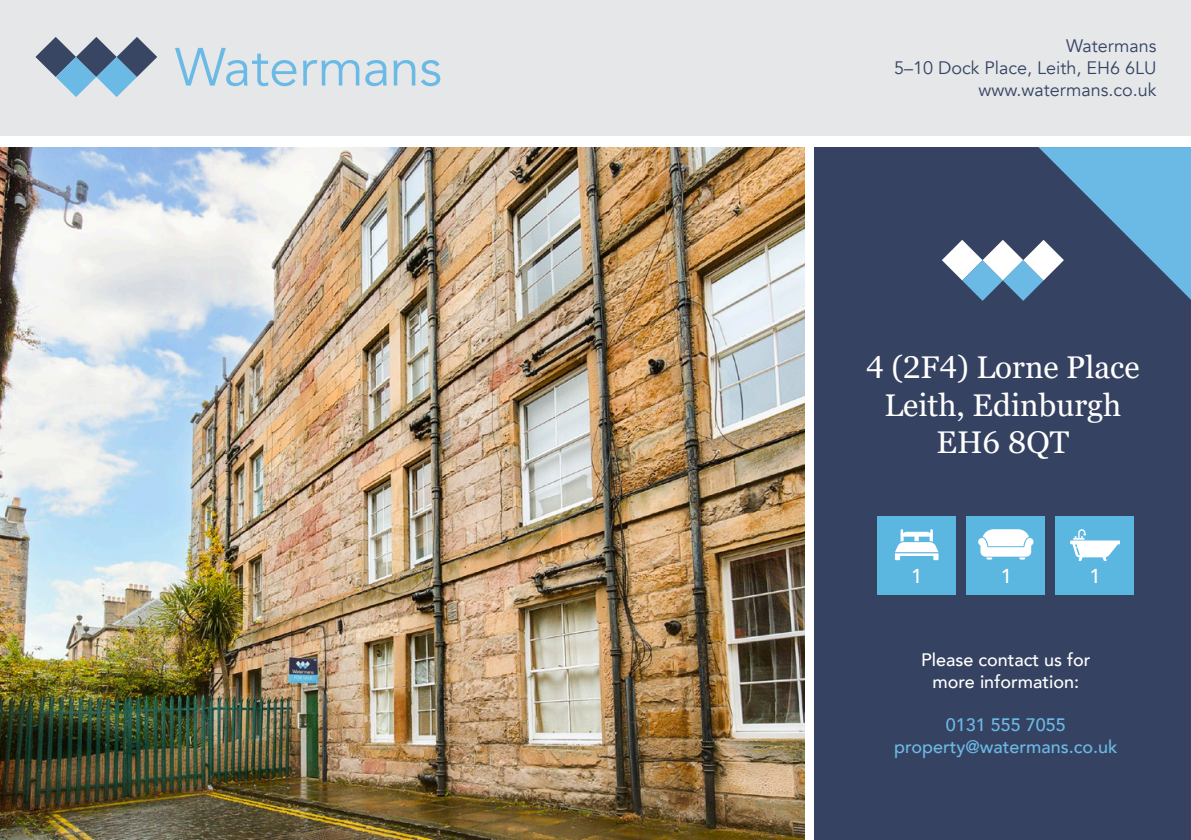
<style>
.page{position:relative;width:1191px;height:840px;background:#fff}
.page>*{position:absolute;margin:0;border:0;box-sizing:border-box;transform-origin:0 0}
.t1{font:31.4px "Georgia";color:#fff}
.Front_page_-_Icon_Text{font:500 20px "Avenir";color:#fff}
.t2{font:18px "Avenir";color:#344463}
.t3{font:500 18px "Avenir";color:#6bbae6}
.t4{font:500 18px/21.6px "Avenir";color:#fff;text-align:center}
</style>
<div class="page">
<div style="left:0;top:0;width:1191px;height:136px;background:#e6e7e9"></div>
<div style="left:814px;top:147px;width:377px;height:692px;background:#364261"></div>
<div style="left:877px;top:515px;width:79px;height:79px;background:#5bb6e0"></div>
<div style="left:966px;top:515px;width:79px;height:79px;background:#5bb6e0"></div>
<div style="left:1055px;top:515px;width:79px;height:79px;background:#5bb6e0"></div>
<svg style="left:978px;top:529px;width:55px;height:30px"></svg>
<svg style="left:1070px;top:529px;width:49px;height:31px"></svg>
<svg style="left:895px;top:529px;width:43px;height:31px"></svg>
<svg style="left:35px;top:37px;width:122px;height:60px"></svg>
<svg style="left:175px;top:48px;width:121px;height:38px"></svg>
<svg style="left:303px;top:60px;width:56px;height:25px"></svg>
<svg style="left:365px;top:60px;width:22px;height:26px"></svg>
<svg style="left:393px;top:60px;width:22px;height:25px"></svg>
<svg style="left:421px;top:60px;width:19px;height:26px"></svg>
<svg style="left:942px;top:147px;width:249px;height:154px"></svg>
<img style="left:0;top:147px;width:804px;height:692px">
<p class="t2" style="left:1066px;top:35px;width:92px">Watermans</p>
<p class="t2" style="left:894px;top:57px;width:264px">5–10 Dock Place, Leith, EH6 6LU</p>
<p class="t2" style="left:978px;top:79px;width:180px">www.watermans.co.uk</p>
<p class="t1" style="left:866px;top:348px;width:275px">4 (2F4) Lorne Place</p>
<p class="t1" style="left:884px;top:385px;width:238px">Leith, Edinburgh</p>
<p class="t1" style="left:936px;top:423px;width:134px">EH6 8QT</p>
<p class="Front_page_-_Icon_Text" style="left:911px;top:558px;width:13px">1</p>
<p class="Front_page_-_Icon_Text" style="left:1001px;top:558px;width:13px">1</p>
<p class="Front_page_-_Icon_Text" style="left:1089px;top:558px;width:13px">1</p>
<p class="t4" style="left:921px;top:647px;width:171px">Please contact us for more information:</p>
<p class="t3" style="left:945px;top:708px;width:122px">0131 555 7055</p>
<p class="t3" style="left:894px;top:730px;width:225px">property@watermans.co.uk</p>
</div>
